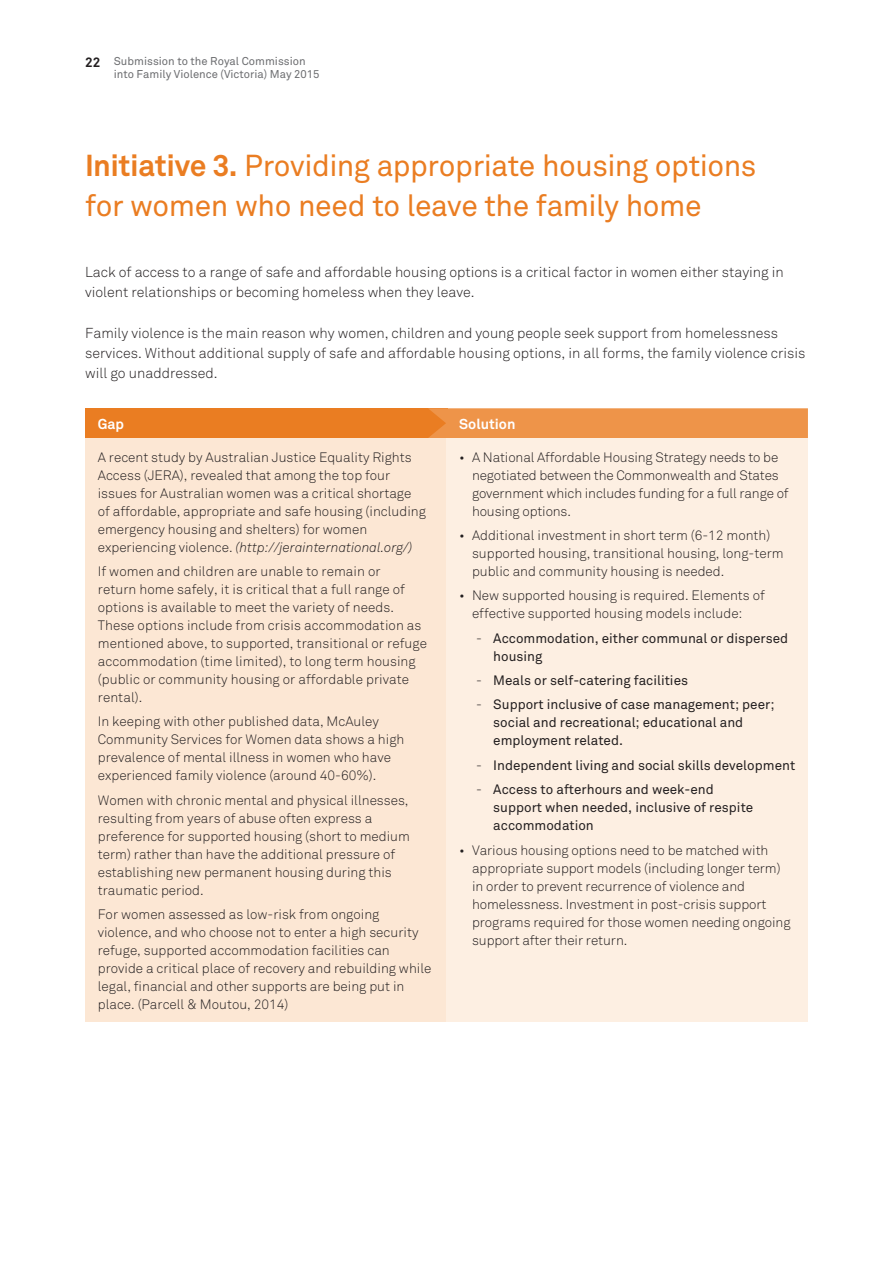
<style>
.page{position:relative;width:893px;height:1263px;background:#fff}
.page>*{position:absolute;margin:0;border:0;box-sizing:border-box;transform-origin:0 0}
.t1{font:30px/40.5px "Akkurat";letter-spacing:-.015em;color:#ea7d22}
.t2{font:300 14.25px/20.2px "Akkurat";color:#231f20}
.t3{font:700 14.25px "Akkurat";color:#fff}
.t4{font:300 13.5px/18px "Akkurat";color:#231f20}
.t5{font:13.5px/18px "Akkurat";color:#231f20}
.t6{font:11.25px/13.5px "Akkurat";color:#6c6d70}
.s1{font-weight:700;font-size:13.5px;color:#231f20}
.s2{font-weight:700}
.s3{font-style:italic}
.s4{font-weight:300}
</style>
<div class="page">
<div style="left:85px;top:408px;width:363px;height:30px;background:#ea7d22"></div>
<div style="left:428px;top:408px;width:380px;height:30px;background:#ee9449"></div>
<div style="left:85px;top:438px;width:361px;height:584px;background:#fce7d4"></div>
<div style="left:446px;top:438px;width:362px;height:584px;background:#fdefe2"></div>
<p class="t6" style="left:114px;top:55px;width:207px;text-indent:-29px"><span class="s1">22</span> Submission to the Royal Commission into Family Violence (Victoria) May 2015</p>
<h1 class="t1" style="left:85px;top:146px;width:673px"><span class="s2">Initiative 3.</span> Providing appropriate housing options for women who need to leave the family home</h1>
<p class="t2" style="left:85px;top:262px;width:700px">Lack of access to a range of safe and affordable housing options is a critical factor in women either staying in violent relationships or becoming homeless when they leave.</p>
<p class="t2" style="left:85px;top:323px;width:722px">Family violence is the main reason why women, children and young people seek support from homelessness services. Without additional supply of safe and affordable housing options, in all forms, the family violence crisis will go unaddressed.</p>
<p class="t3" style="left:98px;top:415px;width:28px">Gap</p>
<p class="t3" style="left:459px;top:415px;width:58px">Solution</p>
<p class="t4" style="left:98px;top:448px;width:330px">A recent study by Australian Justice Equality Rights Access (JERA), revealed that among the top four issues for Australian women was a critical shortage of affordable, appropriate and safe housing (including emergency housing and shelters) for women experiencing violence. <span class="s3">(http://jerainternational.org/)</span></p>
<p class="t4" style="left:98px;top:562px;width:331px">If women and children are unable to remain or<br>return home safely, it is critical that a full range of options is available to meet the variety of needs.<br>These options include from crisis accommodation as mentioned above, to supported, transitional or refuge accommodation (time limited), to long term housing (public or community housing or affordable private rental).</p>
<p class="t4" style="left:98px;top:713px;width:308px">In keeping with other published data, McAuley Community Services for Women data shows a high prevalence of mental illness in women who have experienced family violence (around 40-60%).</p>
<p class="t4" style="left:98px;top:791px;width:314px">Women with chronic mental and physical illnesses, resulting from years of abuse often express a preference for supported housing (short to medium term) rather than have the additional pressure of establishing new permanent housing during this traumatic period.</p>
<p class="t4" style="left:98px;top:906px;width:335px">For women assessed as low-risk from ongoing violence, and who choose not to enter a high security refuge, supported accommodation facilities can provide a critical place of recovery and rebuilding while legal, financial and other supports are being put in place. (Parcell &amp; Moutou, 2014)</p>
<p class="t4" style="left:472px;top:448px;width:318px;text-indent:-13px">• A National Affordable Housing Strategy needs to be negotiated between the Commonwealth and States government which includes funding for a full range of housing options.</p>
<p class="t4" style="left:472px;top:526px;width:313px;text-indent:-13px">• Additional investment in short term (6-12 month) supported housing, transitional housing, long-term public and community housing is needed.</p>
<p class="t4" style="left:472px;top:587px;width:294px;text-indent:-13px">• New supported housing is required. Elements of effective supported housing models include:</p>
<p class="t5" style="left:493px;top:629px;width:296px;text-indent:-17px"><span class="s4">-</span> Accommodation, either communal or dispersed housing</p>
<p class="t5" style="left:476px;top:672px;width:213px"><span class="s4">-</span> Meals or self-catering facilities</p>
<p class="t5" style="left:493px;top:696px;width:283px;text-indent:-17px"><span class="s4">-</span> Support inclusive of case management; peer; social and recreational; educational and employment related.</p>
<p class="t5" style="left:476px;top:756px;width:320px"><span class="s4">-</span> Independent living and social skills development</p>
<p class="t5" style="left:493px;top:781px;width:262px;text-indent:-17px"><span class="s4">-</span> Access to afterhours and week-end support when needed, inclusive of respite accommodation</p>
<p class="t4" style="left:472px;top:841px;width:320px;text-indent:-13px">• Various housing options need to be matched with appropriate support models (including longer term) in order to prevent recurrence of violence and homelessness. Investment in post-crisis support programs required for those women needing ongoing support after their return.</p>
</div>
